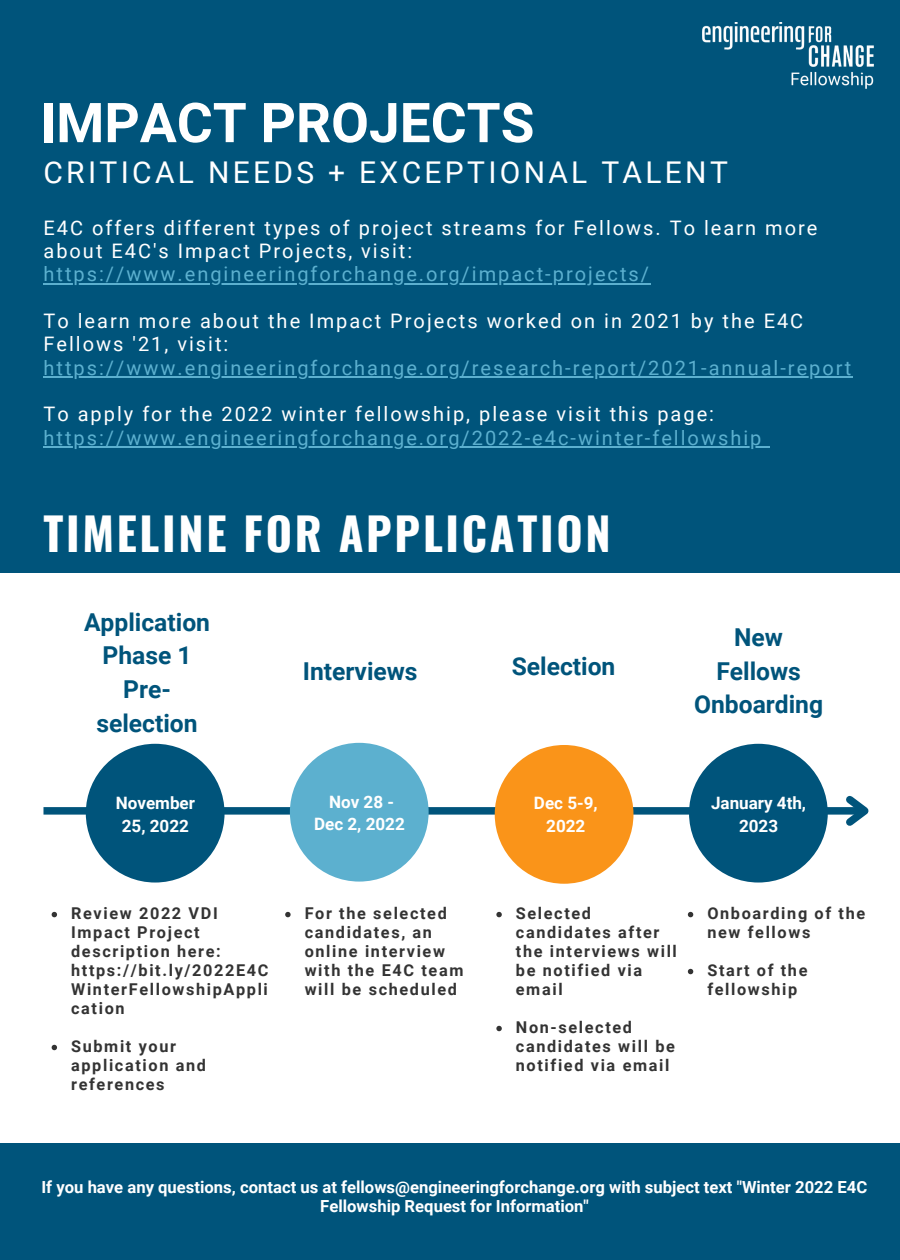
<style>
.page{position:relative;width:900px;height:1260px;background:#00547b}
.page>*{position:absolute;margin:0;border:0;box-sizing:border-box;transform-origin:0 0}
.t1{font:700 55px "Roboto";color:#fff}
.t2{font:700 45px "Oswald";letter-spacing:.06em;color:#fff}
.t3{font:30px "Roboto";letter-spacing:.11em;color:#fff}
.t4{font:700 24.75px/33.8px "Roboto";color:#00547b;text-align:center}
.t5{font:20px/23.2px "Roboto";letter-spacing:.1em;color:#fff}
.t6{font:20px "Roboto";letter-spacing:.1em;color:#5cb0cf}
.t7{font:700 17px/22.8px "Roboto";color:#fff;text-align:center}
.t8{font:700 16.75px/19.5px "Roboto";color:#fff;text-align:center}
.t9{font:700 16.25px/19px "Roboto";letter-spacing:.1em;color:#333}
</style>
<div class="page">
<div style="left:0;top:573px;width:900px;height:570px;background:#fff"></div>
<div style="left:43px;top:807px;width:822px;height:8px;background:#00547b"></div>
<svg style="left:839px;top:795px;width:30px;height:31px"></svg>
<div style="left:290px;top:743px;width:139px;height:139px;background:#5cb0cf;border-radius:50%"></div>
<img style="left:702px;top:22px;width:171px;height:67px">
<div style="left:86px;top:744px;width:139px;height:139px;background:#00547b;border-radius:50%"></div>
<hr style="left:43px;top:283px;width:608px;height:2px;background:#5cb0cf">
<hr style="left:43px;top:376px;width:810px;height:2px;background:#5cb0cf">
<hr style="left:43px;top:446px;width:720px;height:2px;background:#5cb0cf">
<svg style="left:763px;top:446px;width:7px;height:2px"></svg>
<div style="left:495px;top:745px;width:138px;height:139px;background:#fa9419;border-radius:50%"></div>
<div style="left:689px;top:744px;width:139px;height:139px;background:#00547b;border-radius:50%"></div>
<svg style="left:52px;top:912px;width:5px;height:5px"></svg>
<svg style="left:52px;top:1045px;width:5px;height:5px"></svg>
<svg style="left:285px;top:912px;width:6px;height:5px"></svg>
<svg style="left:496px;top:912px;width:6px;height:5px"></svg>
<svg style="left:496px;top:1026px;width:6px;height:5px"></svg>
<svg style="left:688px;top:912px;width:5px;height:5px"></svg>
<svg style="left:688px;top:969px;width:5px;height:5px"></svg>
<h1 class="t1" style="left:40px;top:91px;width:496px">IMPACT PROJECTS</h1>
<h3 class="t3" style="left:43px;top:155px;width:686px">CRITICAL NEEDS + EXCEPTIONAL TALENT</h3>
<p class="t5" style="left:43px;top:216px;width:776px">E4C offers different types of project streams for Fellows. To learn more about E4C's Impact Projects, visit:</p>
<p class="t6" style="left:43px;top:263px;width:607px">https://www.engineeringforchange.org/impact-projects/</p>
<p class="t5" style="left:43px;top:310px;width:761px">To learn more about the Impact Projects worked on in 2021 by the E4C<br>Fellows '21, visit:</p>
<p class="t6" style="left:43px;top:356px;width:809px">https://www.engineeringforchange.org/research-report/2021-annual-report</p>
<p class="t5" style="left:43px;top:403px;width:672px">To apply for the 2022 winter fellowship, please visit this page:</p>
<p class="t6" style="left:43px;top:426px;width:720px">https://www.engineeringforchange.org/2022-e4c-winter-fellowship</p>
<h2 class="t2" style="left:43px;top:498px;width:569px">TIMELINE FOR APPLICATION</h2>
<h3 class="t4" style="left:84px;top:605px;width:128px">Application<br>Phase 1<br>Pre&shy;selection</h3>
<h3 class="t4" style="left:303px;top:654px;width:116px">Interviews</h3>
<h3 class="t4" style="left:512px;top:650px;width:105px">Selection</h3>
<h3 class="t4" style="left:694px;top:621px;width:131px">New<br>Fellows<br>Onboarding</h3>
<p class="t7" style="left:116px;top:792px;width:81px">November<br>25, 2022</p>
<p class="t7" style="left:314px;top:791px;width:92px">Nov 28 -<br>Dec 2, 2022</p>
<p class="t7" style="left:534px;top:792px;width:65px">Dec 5-9,<br>2022</p>
<p class="t7" style="left:711px;top:792px;width:97px">January 4th,<br>2023</p>
<p class="t9" style="left:71px;top:904px;width:199px">Review 2022 VDI<br>Impact Project description here: https://bit.ly/2022E4C<br>WinterFellowshipAppli cation</p>
<p class="t9" style="left:71px;top:1037px;width:136px">Submit your application and references</p>
<p class="t9" style="left:305px;top:904px;width:160px">For the selected candidates, an online interview with the E4C team will be scheduled</p>
<p class="t9" style="left:516px;top:904px;width:163px">Selected candidates after the interviews will be notified via email</p>
<p class="t9" style="left:516px;top:1018px;width:161px">Non-selected candidates will be notified via email</p>
<p class="t9" style="left:707px;top:904px;width:159px">Onboarding of the new fellows</p>
<p class="t9" style="left:707px;top:961px;width:102px">Start of the fellowship</p>
<p class="t8" style="left:41px;top:1177px;width:827px">If you have any questions, contact us at fellows@engineeringforchange.org with subject text "Winter 2022 E4C<br>Fellowship Request for Information"</p>
</div>
